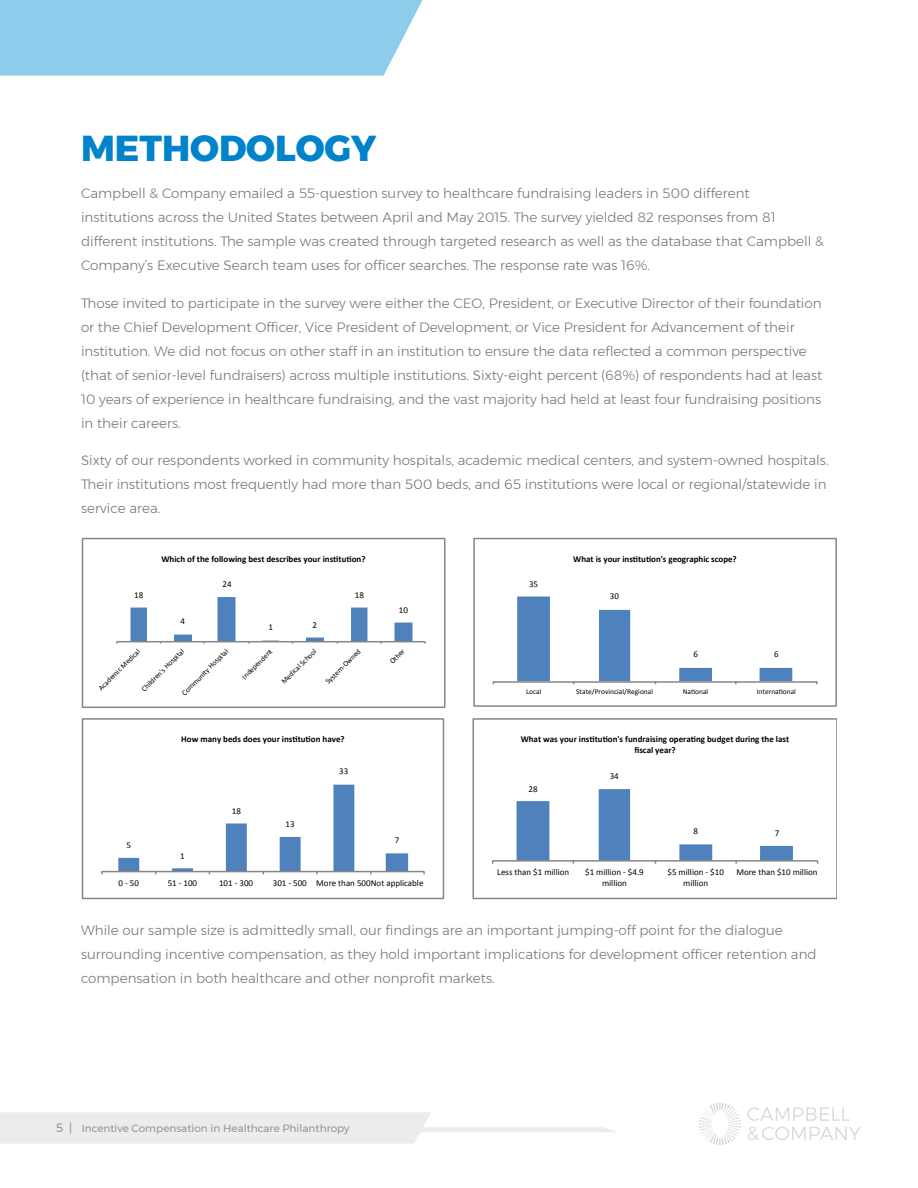
<style>
.page{position:relative;width:918px;height:1188px;background:#fff}
.page>*{position:absolute;margin:0;border:0;box-sizing:border-box;transform-origin:0 0}
.t1{font:800 36px "Montserrat";color:#0083cb}
.t2{font:300 13.5px/24px "Montserrat";color:#77777a}
.t3{font:10.5px "Montserrat";color:#77777a}
.t4{font:9px/10.5px "Calibri";color:#000;text-align:center}
.t5{font:700 9px/10.5px "Calibri";color:#000;text-align:center}
.t6{font:700 8.85px "Calibri";color:#000}
.t7{font:8.85px "Calibri";color:#000}
.t8{font:7.5px "Calibri";color:#000}
.s1{font-size:12px}
</style>
<div class="page">
<svg style="left:0;top:1112px;width:616px;height:32px"></svg>
<svg style="left:699px;top:1103px;width:42px;height:42px"></svg>
<svg style="left:748px;top:1127px;width:112px;height:13px"></svg>
<svg style="left:747px;top:1107px;width:103px;height:14px"></svg>
<div style="left:0;top:0;width:423px;height:76px;background:#8dcceb"></div>
<hr style="left:117px;top:641px;width:308px;height:1px;background:#868686">
<svg style="left:130px;top:597px;width:282px;height:47px"></svg>
<div style="left:82px;top:538px;width:364px;height:170px;border:2px solid #868686"></div>
<hr style="left:493px;top:681px;width:324px;height:2px;background:#868686">
<svg style="left:517px;top:597px;width:275px;height:87px"></svg>
<div style="left:473px;top:538px;width:364px;height:169px;border:1px solid #868686"></div>
<hr style="left:102px;top:871px;width:322px;height:1px;background:#868686">
<svg style="left:118px;top:785px;width:290px;height:89px"></svg>
<div style="left:82px;top:718px;width:362px;height:181px;border:1px solid #868686"></div>
<hr style="left:493px;top:860px;width:325px;height:2px;background:#868686">
<svg style="left:517px;top:789px;width:276px;height:75px"></svg>
<div style="left:472px;top:718px;width:365px;height:181px;border:1px solid #868686"></div>
<h1 class="t1" style="left:81px;top:119px;width:192px">METHODOLO</h1>
<h1 class="t1" style="left:324px;top:119px;width:53px">GY</h1>
<p class="t2" style="left:81px;top:181px;width:745px">Campbell &amp; Company emailed a 55-question survey to healthcare fundraising leaders in 500 different institutions across the United States between April and May 2015. The survey yielded 82 responses from 81 different institutions. The sample was created through targeted research as well as the database that Campbell &amp; Company’s Executive Search team uses for officer searches. The response rate was 16%.</p>
<p class="t2" style="left:81px;top:291px;width:743px">Those invited to participate in the survey were either the CEO, President, or Executive Director of their foundation or the Chief Development Officer, Vice President of Development, or Vice President for Advancement of their institution. We did not focus on other staff in an institution to ensure the data reflected a common perspective (that of senior-level fundraisers) across multiple institutions. Sixty-eight percent (68%) of respondents had at least 10 years of experience in healthcare fundraising, and the vast majority had held at least four fundraising positions in their careers.</p>
<p class="t2" style="left:81px;top:448px;width:749px">Sixty of our respondents worked in community hospitals, academic medical centers, and system-owned hospitals.<br>Their institutions most frequently had more than 500 beds, and 65 institutions were local or regional/statewide in service area.</p>
<p class="t5" style="left:161px;top:554px;width:206px">Which of the following best describes your ins4tu4on?</p>
<p class="t4" style="left:134px;top:590px;width:11px">18</p>
<p class="t4" style="left:180px;top:616px;width:6px">4</p>
<p class="t4" style="left:223px;top:578px;width:11px">24</p>
<p class="t4" style="left:269px;top:622px;width:6px">1</p>
<p class="t4" style="left:313px;top:620px;width:6px">2</p>
<p class="t4" style="left:355px;top:590px;width:11px">18</p>
<p class="t4" style="left:399px;top:605px;width:11px">10</p>
<p class="t8" style="left:96px;top:686px;width:57px;rotate:-45deg">Academic Medical</p>
<p class="t8" style="left:139px;top:687px;width:58px;rotate:-45deg">Children's Hospital</p>
<p class="t8" style="left:180px;top:691px;width:64px;rotate:-45deg">Community Hospital</p>
<p class="t8" style="left:240px;top:674px;width:41px;rotate:-45deg">Independent</p>
<p class="t8" style="left:279px;top:679px;width:48px;rotate:-45deg">Medical School</p>
<p class="t8" style="left:323px;top:679px;width:48px;rotate:-45deg">System--‐Owned</p>
<p class="t8" style="left:388px;top:659px;width:19px;rotate:-45deg">Other</p>
<p class="t5" style="left:181px;top:734px;width:165px">How many beds does your ins0tu0on have?</p>
<p class="t4" style="left:126px;top:840px;width:6px">5</p>
<p class="t4" style="left:180px;top:851px;width:6px">1</p>
<p class="t4" style="left:232px;top:806px;width:11px">18</p>
<p class="t4" style="left:286px;top:819px;width:11px">13</p>
<p class="t4" style="left:339px;top:766px;width:11px">33</p>
<p class="t4" style="left:395px;top:835px;width:6px">7</p>
<p class="t4" style="left:119px;top:878px;width:22px">0 --‐ 50</p>
<p class="t4" style="left:168px;top:878px;width:31px">51 --‐ 100</p>
<p class="t4" style="left:219px;top:878px;width:36px">101 --‐ 300</p>
<p class="t4" style="left:273px;top:878px;width:152px">301 --‐ 500 More than 500 Not applicable</p>
<p class="t7" style="left:529px;top:579px;width:11px">35</p>
<p class="t6" style="left:573px;top:553px;width:165px">What is your ins-tu-on's geographic scope?</p>
<p class="t7" style="left:610px;top:591px;width:11px">30</p>
<p class="t7" style="left:693px;top:649px;width:6px">6</p>
<p class="t7" style="left:774px;top:649px;width:6px">6</p>
<p class="t8" style="left:526px;top:687px;width:17px">Local</p>
<p class="t8" style="left:576px;top:687px;width:78px">State/Provincial/Regional</p>
<p class="t8" style="left:683px;top:687px;width:27px">Na7onal</p>
<p class="t8" style="left:757px;top:687px;width:41px">Interna7onal</p>
<p class="t5" style="left:521px;top:734px;width:270px">What was your ins.tu.on's fundraising opera.ng budget during the last fiscal year?</p>
<p class="t4" style="left:528px;top:783px;width:11px">28</p>
<p class="t4" style="left:610px;top:771px;width:11px">34</p>
<p class="t4" style="left:694px;top:826px;width:6px">8</p>
<p class="t4" style="left:775px;top:828px;width:6px">7</p>
<p class="t4" style="left:497px;top:867px;width:73px">Less than $1 million</p>
<p class="t4" style="left:585px;top:867px;width:60px">$1 million --‐ $4.9 million</p>
<p class="t4" style="left:668px;top:867px;width:58px">$5 million --‐ $10 million</p>
<p class="t4" style="left:736px;top:867px;width:83px">More than $10 million</p>
<p class="t2" style="left:81px;top:918px;width:737px">While our sample size is admittedly small, our findings are an important jumping-off point for the dialogue surrounding incentive compensation, as they hold important implications for development officer retention and compensation in both healthcare and other nonprofit markets.</p>
<p class="t3" style="left:56px;top:1120px;width:296px"><span class="s1">5 |</span> Incentive Compensation in Healthcare Philanthropy</p>
</div>
